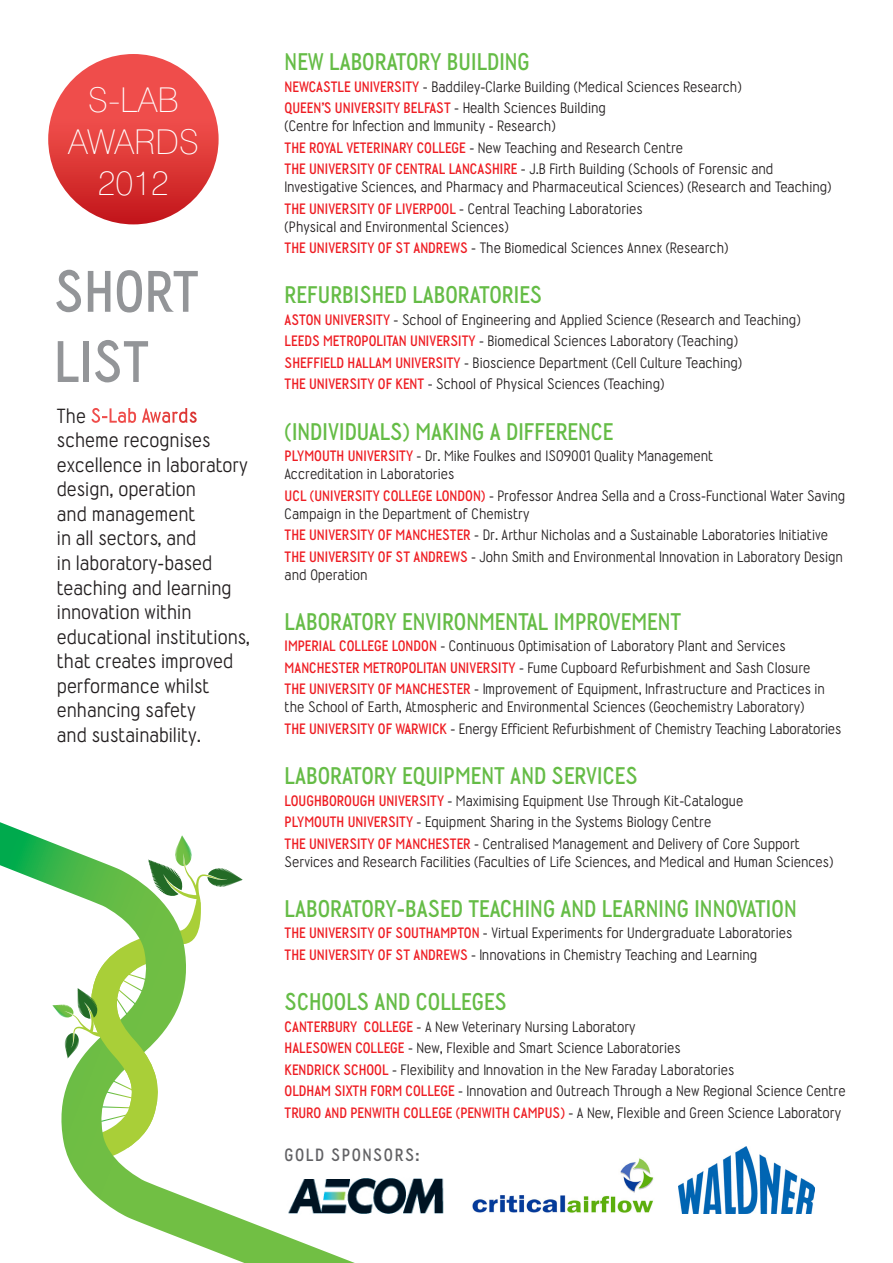
<style>
.page{position:relative;width:893px;height:1263px;background:#fff}
.page>*{position:absolute;margin:0;border:0;box-sizing:border-box;transform-origin:0 0}
.t1{font:700 58.5px/70.2px "Wyvern Rg";color:#939598}
.t2{font:100 34.2px "Swiss 721 BT";color:#fff}
.t3{font:700 24.15px "Wyvern Rg";color:#65bc46}
.t4{font:20.4px/24.6px "Wyvern Rg";color:#231f20}
.t5{font:700 17.7px "Wyvern Rg";letter-spacing:.085em;color:#616164}
.t6{font:15px/18px "Wyvern Rg";color:#231f20}
.s1{font-weight:700;color:#fff}
.s2{font-weight:700;color:#ee1d23}
</style>
<div class="page">
<img style="left:355px;top:1178px;width:89px;height:36px">
<img style="left:472px;top:1158px;width:182px;height:55px">
<img style="left:679px;top:1146px;width:136px;height:67px">
<div style="left:48px;top:54px;width:171px;height:170px;background:linear-gradient(to bottom,#fa5d59,#ca1f21);border-radius:85px"></div>
<svg style="left:0;top:822px;width:355px;height:441px"></svg>
<svg style="left:53px;top:835px;width:190px;height:331px"></svg>
<p class="t2" style="left:88px;top:80px;width:92px">S-LAB</p>
<p class="t2" style="left:68px;top:121px;width:132px">AWARDS</p>
<p class="t2" style="left:98px;top:162px;width:73px">2012</p>
<p class="t1" style="left:54px;top:256px;width:146px">SHORT<br>LIST</p>
<p class="t4" style="left:57px;top:403px;width:194px">The <span class="s1">S-Lab Awards </span>scheme recognises excellence in laboratory design, operation<br>and management<br>in all sectors, and<br>in laboratory-based teaching and learning innovation within educational institutions, that creates improved performance whilst enhancing safety<br>and sustainability.</p>
<p class="t3" style="left:285px;top:48px;width:247px">NEW LABORATORY BUILDING</p>
<p class="t6" style="left:285px;top:77px;width:458px"><span class="s2">NEWCASTLE UNIVERSITY</span> - Baddiley-Clarke Building (Medical Sciences Research)</p>
<p class="t6" style="left:285px;top:99px;width:323px"><span class="s2">QUEEN’S UNIVERSITY BELFAST</span> - Health Sciences Building (Centre for Infection and Immunity - Research)</p>
<p class="t6" style="left:285px;top:138px;width:400px"><span class="s2">THE ROYAL VETERINARY COLLEGE</span> - New Teaching and Research Centre</p>
<p class="t6" style="left:285px;top:160px;width:548px"><span class="s2">THE UNIVERSITY OF CENTRAL LANCASHIRE</span> - J.B Firth Building (Schools of Forensic and<br>Investigative Sciences, and Pharmacy and Pharmaceutical Sciences) (Research and Teaching)</p>
<p class="t6" style="left:285px;top:199px;width:360px"><span class="s2">THE UNIVERSITY OF LIVERPOOL</span> - Central Teaching Laboratories (Physical and Environmental Sciences)</p>
<p class="t6" style="left:285px;top:239px;width:445px"><span class="s2">THE UNIVERSITY OF ST ANDREWS</span> - The Biomedical Sciences Annex (Research)</p>
<p class="t3" style="left:285px;top:281px;width:259px">REFURBISHED LABORATORIES</p>
<p class="t6" style="left:285px;top:311px;width:517px"><span class="s2">ASTON UNIVERSITY</span> - School of Engineering and Applied Science (Research and Teaching)</p>
<p class="t6" style="left:285px;top:332px;width:455px"><span class="s2">LEEDS METROPOLITAN UNIVERSITY</span> - Biomedical Sciences Laboratory (Teaching)</p>
<p class="t6" style="left:285px;top:354px;width:459px"><span class="s2">SHEFFIELD HALLAM UNIVERSITY</span> - Bioscience Department (Cell Culture Teaching)</p>
<p class="t6" style="left:285px;top:375px;width:381px"><span class="s2">THE UNIVERSITY OF KENT</span> - School of Physical Sciences (Teaching)</p>
<p class="t3" style="left:285px;top:417px;width:330px">(INDIVIDUALS) MAKING A DIFFERENCE</p>
<p class="t6" style="left:285px;top:447px;width:430px"><span class="s2">PLYMOUTH UNIVERSITY</span> - Dr. Mike Foulkes and ISO9001 Quality Management<br>Accreditation in Laboratories</p>
<p class="t6" style="left:285px;top:486px;width:562px"><span class="s2">UCL (UNIVERSITY COLLEGE LONDON)</span> - Professor Andrea Sella and a Cross-Functional Water Saving<br>Campaign in the Department of Chemistry</p>
<p class="t6" style="left:285px;top:526px;width:545px"><span class="s2">THE UNIVERSITY OF MANCHESTER</span> - Dr. Arthur Nicholas and a Sustainable Laboratories Initiative</p>
<p class="t6" style="left:285px;top:547px;width:560px"><span class="s2">THE UNIVERSITY OF ST ANDREWS</span> - John Smith and Environmental Innovation in Laboratory Design and Operation</p>
<p class="t3" style="left:285px;top:608px;width:398px">LABORATORY ENVIRONMENTAL IMPROVEMENT</p>
<p class="t6" style="left:285px;top:637px;width:503px"><span class="s2">IMPERIAL COLLEGE LONDON</span> - Continuous Optimisation of Laboratory Plant and Services</p>
<p class="t6" style="left:285px;top:659px;width:527px"><span class="s2">MANCHESTER METROPOLITAN UNIVERSITY</span> - Fume Cupboard Refurbishment and Sash Closure</p>
<p class="t6" style="left:285px;top:680px;width:542px"><span class="s2">THE UNIVERSITY OF MANCHESTER</span> - Improvement of Equipment, Infrastructure and Practices in the School of Earth, Atmospheric and Environmental Sciences (Geochemistry Laboratory)</p>
<p class="t6" style="left:285px;top:720px;width:558px"><span class="s2">THE UNIVERSITY OF WARWICK</span> - Energy Efficient Refurbishment of Chemistry Teaching Laboratories</p>
<p class="t3" style="left:285px;top:762px;width:355px">LABORATORY EQUIPMENT AND SERVICES</p>
<p class="t6" style="left:285px;top:791px;width:460px"><span class="s2">LOUGHBOROUGH UNIVERSITY</span> - Maximising Equipment Use Through Kit-Catalogue</p>
<p class="t6" style="left:285px;top:813px;width:428px"><span class="s2">PLYMOUTH UNIVERSITY</span> - Equipment Sharing in the Systems Biology Centre</p>
<p class="t6" style="left:285px;top:834px;width:550px"><span class="s2">THE UNIVERSITY OF MANCHESTER</span> - Centralised Management and Delivery of Core Support<br>Services and Research Facilities (Faculties of Life Sciences, and Medical and Human Sciences)</p>
<p class="t3" style="left:285px;top:895px;width:514px">LABORATORY-BASED TEACHING AND LEARNING INNOVATION</p>
<p class="t6" style="left:285px;top:924px;width:509px"><span class="s2">THE UNIVERSITY OF SOUTHAMPTON</span> - Virtual Experiments for Undergraduate Laboratories</p>
<p class="t6" style="left:285px;top:945px;width:474px"><span class="s2">THE UNIVERSITY OF ST ANDREWS</span> - Innovations in Chemistry Teaching and Learning</p>
<p class="t3" style="left:285px;top:988px;width:224px">SCHOOLS AND COLLEGES</p>
<p class="t6" style="left:285px;top:1017px;width:353px"><span class="s2">CANTERBURY COLLEGE</span> - A New Veterinary Nursing Laboratory</p>
<p class="t6" style="left:285px;top:1039px;width:397px"><span class="s2">HALESOWEN COLLEGE</span> - New, Flexible and Smart Science Laboratories</p>
<p class="t6" style="left:285px;top:1060px;width:451px"><span class="s2">KENDRICK SCHOOL</span> - Flexibility and Innovation in the New Faraday Laboratories</p>
<p class="t6" style="left:285px;top:1082px;width:563px"><span class="s2">OLDHAM SIXTH FORM COLLEGE</span> - Innovation and Outreach Through a New Regional Science Centre</p>
<p class="t6" style="left:285px;top:1103px;width:558px"><span class="s2">TRURO AND PENWITH COLLEGE (PENWITH CAMPUS)</span> - A New, Flexible and Green Science Laboratory</p>
<p class="t5" style="left:285px;top:1144px;width:136px">GOLD SPONSORS:</p>
</div>
